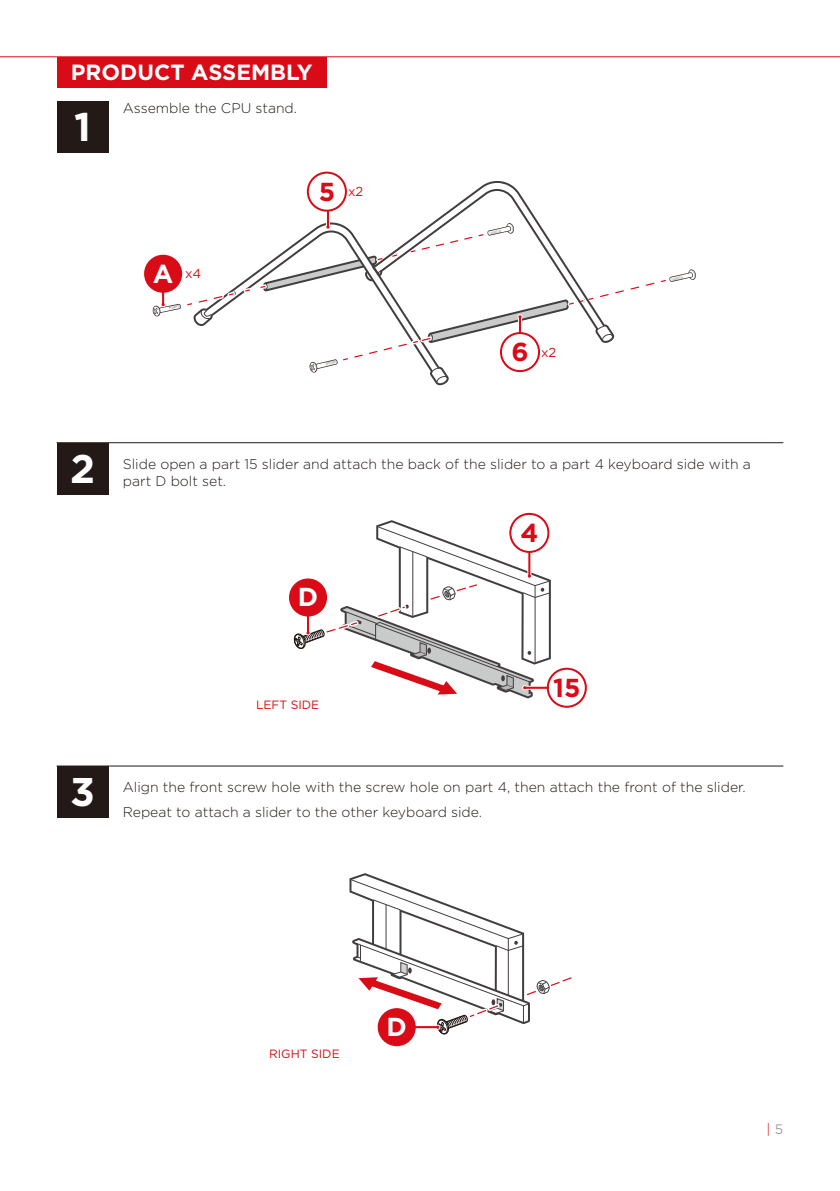
<style>
.page{position:relative;width:840px;height:1191px;background:#fff}
.page>*{position:absolute;margin:0;border:0;box-sizing:border-box;transform-origin:0 0}
.t1{font:700 40px "Gotham";color:#fff}
.t2{font:700 26px "Gotham";color:#d90b17}
.t3{font:700 26px "Gotham";color:#fff}
.t4{font:700 22px "Gotham";color:#fff}
.t5{font:300 14px/16.8px "Gotham";color:#231916}
.t6{font:300 13.8px "Gotham";color:#d90b17}
.t7{font:13px "Gotham";color:#db0b18}
.t8{font:12px "Gotham";color:#d90b17}
.s1{font-weight:700;font-size:26px;color:#d90b17}
.s2{font-weight:400;color:#9fa0a0}
</style>
<div class="page">
<div style="left:57px;top:57px;width:269px;height:30px;background:#d90b17"></div>
<hr style="left:0;top:56px;width:839px;height:1px;background:#d90b17">
<hr style="left:57px;top:442px;width:726px;height:1px;background:#231916">
<div style="left:57px;top:443px;width:51px;height:51px;background:#231916"></div>
<div style="left:57px;top:101px;width:51px;height:52px;background:#231916"></div>
<hr style="left:57px;top:765px;width:726px;height:1px;background:#231916">
<div style="left:57px;top:766px;width:51px;height:52px;background:#231916"></div>
<div style="left:307px;top:172px;width:40px;height:40px;border:2px solid #d90b17;border-radius:50%"></div>
<div style="left:144px;top:255px;width:38px;height:38px;background:#d90b17;border-radius:50%"></div>
<svg style="left:150px;top:181px;width:546px;height:202px"></svg>
<div style="left:289px;top:578px;width:38px;height:38px;background:#d90b17;border-radius:50%"></div>
<div style="left:509px;top:513px;width:40px;height:40px;border:2px solid #d90b17;border-radius:50%"></div>
<svg style="left:292px;top:520px;width:258px;height:178px"></svg>
<div style="left:546px;top:667px;width:40px;height:41px;border:2px solid #d90b17;border-radius:50%"></div>
<div style="left:377px;top:1008px;width:38px;height:38px;background:#d90b17;border-radius:50%"></div>
<svg style="left:349px;top:873px;width:223px;height:163px"></svg>
<h3 class="t4" style="left:71px;top:58px;width:243px">PRODUCT ASSEMBLY</h3>
<h1 class="t1" style="left:74px;top:100px;width:18px">1</h1>
<p class="t5" style="left:123px;top:100px;width:176px">Assemble the CPU stand.</p>
<h2 class="t3" style="left:153px;top:256px;width:22px">A</h2>
<p class="t7" style="left:185px;top:265px;width:18px">x4</p>
<p class="t7" style="left:318px;top:183px;width:46px"><span class="s1">5</span> x2</p>
<h2 class="t2" style="left:511px;top:334px;width:19px">6</h2>
<p class="t7" style="left:540px;top:344px;width:17px">x2</p>
<h1 class="t1" style="left:70px;top:442px;width:26px">2</h1>
<p class="t5" style="left:123px;top:455px;width:629px">Slide open a part 15 slider and attach the back of the slider to a part 4 keyboard side with a part D bolt set.</p>
<h2 class="t3" style="left:298px;top:580px;width:22px">D</h2>
<p class="t8" style="left:256px;top:697px;width:65px">LEFT SIDE</p>
<h2 class="t2" style="left:520px;top:515px;width:19px">4</h2>
<h2 class="t2" style="left:553px;top:670px;width:29px">15</h2>
<h1 class="t1" style="left:70px;top:765px;width:26px">3</h1>
<p class="t5" style="left:123px;top:774px;width:624px;line-height:24.8px">Align the front screw hole with the screw hole on part 4, then attach the front of the slider.<br>Repeat to attach a slider to the other keyboard side.</p>
<p class="t8" style="left:269px;top:1046px;width:72px">RIGHT SIDE</p>
<h2 class="t3" style="left:386px;top:1009px;width:22px">D</h2>
<p class="t6" style="left:766px;top:1120px;width:18px">| <span class="s2">5</span></p>
</div>
